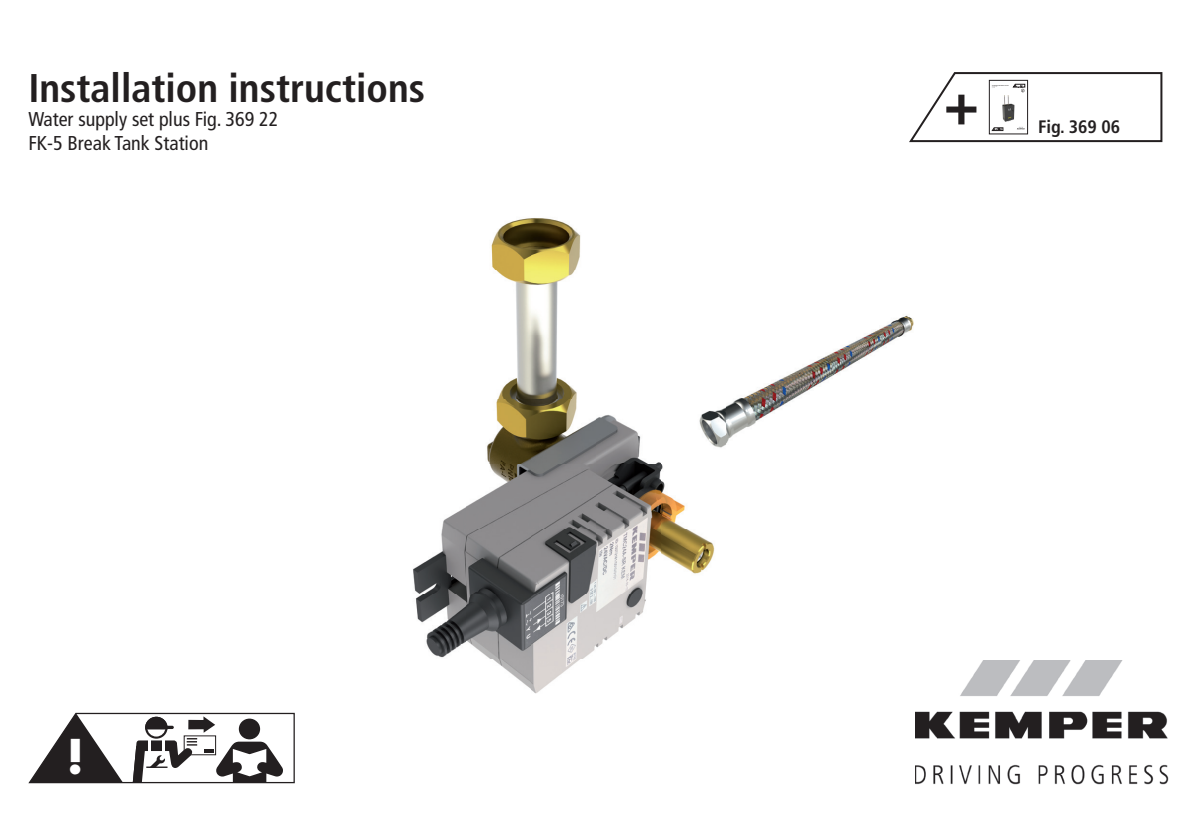
<style>
.page{position:relative;width:1191px;height:840px;background:#fff}
.page>*{position:absolute;margin:0;border:0;box-sizing:border-box;transform-origin:0 0}
.t1{font:800 condensed 44px "Futura Std";color:#fff}
.t2{font:700 condensed 40px "Frutiger LT Com";color:#231f20}
.t3{font:condensed 20px/24px "Frutiger LT Com";color:#231f20}
.t4{font:700 condensed 18px "Frutiger LT Com";color:#231f20}
</style>
<div class="page">
<img style="left:915px;top:660px;width:254px;height:125px">
<svg style="left:909px;top:72px;width:254px;height:71px"></svg>
<img style="left:1002px;top:96px;width:12px;height:26px">
<div style="left:988px;top:80px;width:40px;height:54px;border:1px solid #231f20"></div>
<img style="left:491px;top:218px;width:90px;height:117px">
<img style="left:497px;top:335px;width:80px;height:65px">
<img style="left:413px;top:400px;width:302px;height:294px">
<img style="left:691px;top:315px;width:223px;height:138px">
<svg style="left:28px;top:712px;width:267px;height:71px"></svg>
<h2 class="t2" style="left:28px;top:64px;width:398px">Installation instructions</h2>
<p class="t3" style="left:28px;top:107px;width:252px">Water supply set plus Fig. 369 22<br>FK-5 Break Tank Station</p>
<h1 class="t1" style="left:68px;top:729px;width:15px">!</h1>
<p class="t4" style="left:1038px;top:115px;width:84px">Fig. 369 06</p>
</div>
